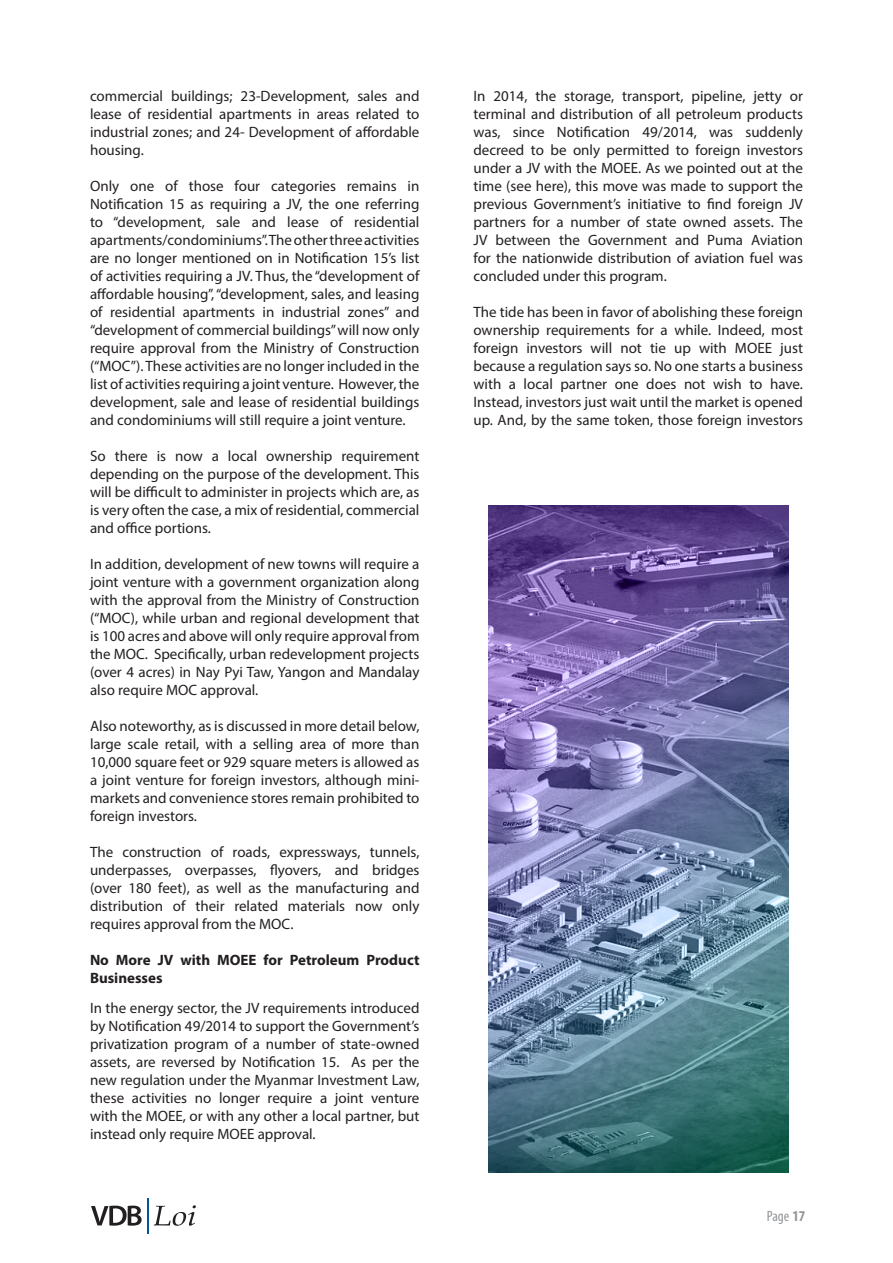
<style>
.page{position:relative;width:893px;height:1263px;background:#fff}
.page>*{position:absolute;margin:0;border:0;box-sizing:border-box;transform-origin:0 0}
.t1{font:15px/18px "Myriad Pro";color:#231f20;text-align:justify}
.t2{font:700 15px/18px "Myriad Pro";color:#231f20}
.t3{font:condensed 15px "Myriad Pro";color:#939598}
.s1{font-weight:700}
</style>
<div class="page">
<svg style="left:91px;top:1205px;width:51px;height:20px"></svg>
<hr style="left:147px;top:1197px;width:1px;height:36px;background:#01539e">
<svg style="left:154px;top:1205px;width:42px;height:21px"></svg>
<img style="left:488px;top:505px;width:300px;height:668px">
<p class="t1" style="left:90px;top:87px;width:331px">commercial buildings; 23-Development, sales and lease of residential apartments in areas related to industrial zones; and 24- Development of affordable housing.</p>
<p class="t1" style="left:90px;top:177px;width:331px">Only one of those four categories remains in Notification 15 as requiring a JV, the one referring to “development, sale and lease of residential apartments/condominiums”. The other three activities are no longer mentioned on in Notification 15’s list of activities requiring a JV. Thus, the “development of affordable housing”, “development, sales, and leasing of residential apartments in industrial zones” and “development of commercial buildings” will now only require approval from the Ministry of Construction (“MOC”). These activities are no longer included in the list of activities requiring a joint venture. However, the development, sale and lease of residential buildings and condominiums will still require a joint venture.</p>
<p class="t1" style="left:90px;top:447px;width:331px">So there is now a local ownership requirement depending on the purpose of the development. This will be difficult to administer in projects which are, as is very often the case, a mix of residential, commercial and office portions.</p>
<p class="t1" style="left:90px;top:555px;width:331px">In addition, development of new towns will require a joint venture with a government organization along with the approval from the Ministry of Construction (“MOC), while urban and regional development that is 100 acres and above will only require approval from the MOC. Specifically, urban redevelopment projects (over 4 acres) in Nay Pyi Taw, Yangon and Mandalay also require MOC approval.</p>
<p class="t1" style="left:90px;top:717px;width:331px">Also noteworthy, as is discussed in more detail below, large scale retail, with a selling area of more than 10,000 square feet or 929 square meters is allowed as a joint venture for foreign investors, although mini&shy;markets and convenience stores remain prohibited to foreign investors.</p>
<p class="t1" style="left:90px;top:843px;width:331px">The construction of roads, expressways, tunnels, underpasses, overpasses, flyovers, and bridges (over 180 feet), as well as the manufacturing and distribution of their related materials now only requires approval from the MOC.</p>
<p class="t2" style="left:90px;top:951px;width:331px">No More JV with MOEE for Petroleum Product<br>Businesses</p>
<p class="t1" style="left:90px;top:999px;width:331px">In the energy sector, the JV requirements introduced by Notification 49/2014 to support the Government’s privatization program of a number of state-owned assets, are reversed by Notification 15. As per the new regulation under the Myanmar Investment Law, these activities no longer require a joint venture with the MOEE, or with any other a local partner, but instead only require MOEE approval.</p>
<p class="t1" style="left:473px;top:87px;width:331px">In 2014, the storage, transport, pipeline, jetty or terminal and distribution of all petroleum products was, since Notification 49/2014, was suddenly decreed to be only permitted to foreign investors under a JV with the MOEE. As we pointed out at the time (see here), this move was made to support the previous Government’s initiative to find foreign JV partners for a number of state owned assets. The JV between the Government and Puma Aviation for the nationwide distribution of aviation fuel was concluded under this program.</p>
<p class="t1" style="left:473px;top:303px;width:331px">The tide has been in favor of abolishing these foreign ownership requirements for a while. Indeed, most foreign investors will not tie up with MOEE just because a regulation says so. No one starts a business with a local partner one does not wish to have.<br>Instead, investors just wait until the market is opened up. And, by the same token, those foreign investors</p>
<p class="t3" style="left:767px;top:1207px;width:40px">Page <span class="s1">17</span></p>
</div>
